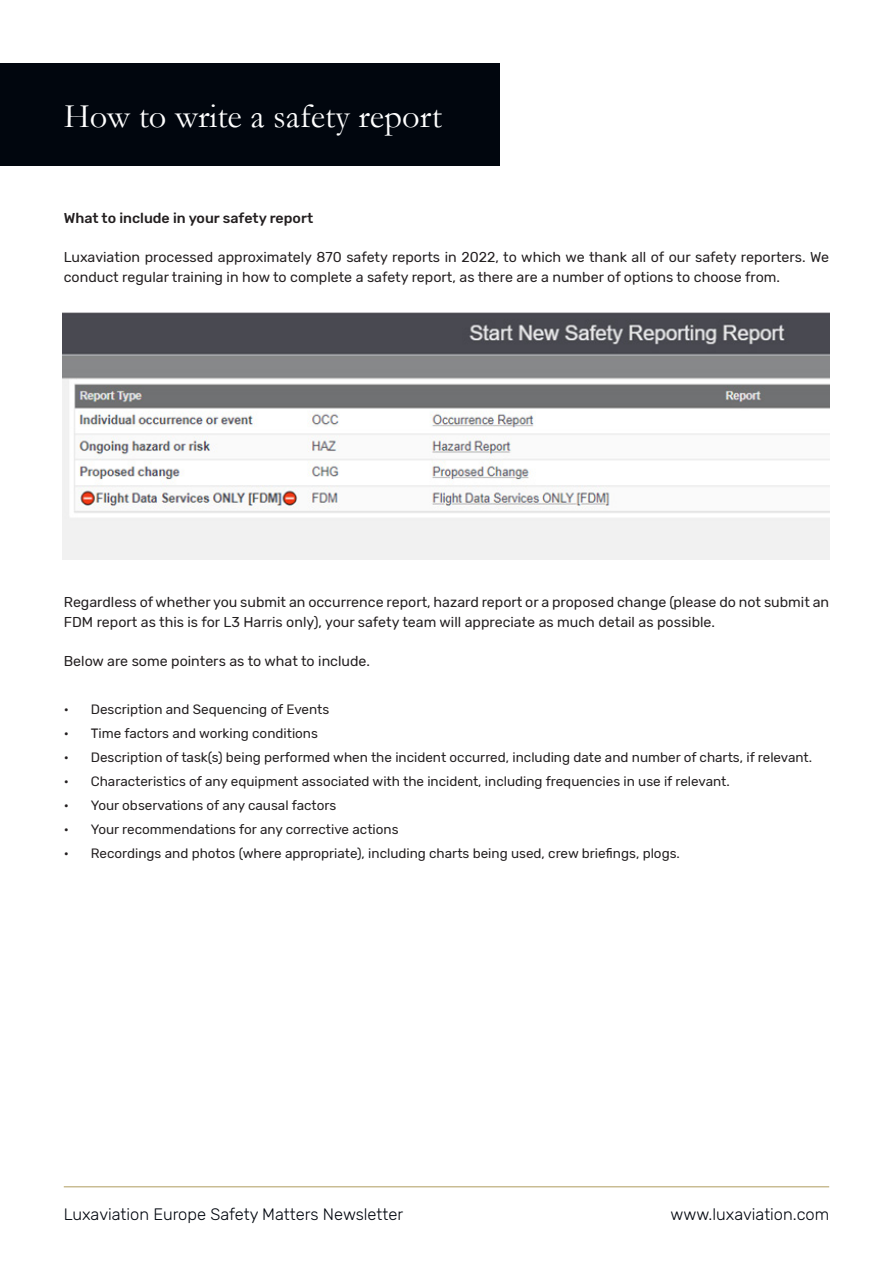
<style>
.page{position:relative;width:893px;height:1263px;background:#fff}
.page>*{position:absolute;margin:0;border:0;box-sizing:border-box;transform-origin:0 0}
.t1{font:34.5px "Garamond";color:#fff}
.t2{font:300 16.5px "Rubik";color:#01060e}
.t3{font:14.25px/19.5px "Rubik";color:#231f20}
.t4{font:500 14.25px "Rubik";color:#231f20}
.t5{font:13.5px "Rubik";color:#231f20}
</style>
<div class="page">
<hr style="left:64px;top:1186px;width:765px;height:1px;background:#b09d5f">
<div style="left:0;top:64px;width:500px;height:102px;background:#01060e"></div>
<img style="left:62px;top:312px;width:767px;height:248px">
<h1 class="t1" style="left:64px;top:93px;width:380px">How to write a safety report</h1>
<p class="t4" style="left:64px;top:210px;width:251px">What to include in your safety report</p>
<p class="t3" style="left:64px;top:248px;width:767px">Luxaviation processed approximately 870 safety reports in 2022, to which we thank all of our safety reporters. We conduct regular training in how to complete a safety report, as there are a number of options to choose from.</p>
<p class="t3" style="left:64px;top:593px;width:767px">Regardless of whether you submit an occurrence report, hazard report or a proposed change (please do not submit an<br>FDM report as this is for L3 Harris only), your safety team will appreciate as much detail as possible.</p>
<p class="t3" style="left:64px;top:652px;width:308px">Below are some pointers as to what to include.</p>
<p class="t5" style="left:64px;top:702px;width:267px">• Description and Sequencing of Events</p>
<p class="t5" style="left:64px;top:726px;width:256px">• Time factors and working conditions</p>
<p class="t5" style="left:64px;top:750px;width:750px">• Description of task(s) being performed when the incident occurred, including date and number of charts, if relevant.</p>
<p class="t5" style="left:64px;top:774px;width:667px">• Characteristics of any equipment associated with the incident, including frequencies in use if relevant.</p>
<p class="t5" style="left:64px;top:798px;width:274px">• Your observations of any causal factors</p>
<p class="t5" style="left:64px;top:822px;width:336px">• Your recommendations for any corrective actions</p>
<p class="t5" style="left:64px;top:846px;width:618px">• Recordings and photos (where appropriate), including charts being used, crew briefings, plogs.</p>
<p class="t2" style="left:64px;top:1205px;width:341px">Luxaviation Europe Safety Matters Newsletter</p>
<p class="t2" style="left:670px;top:1205px;width:160px">www.luxaviation.com</p>
</div>
